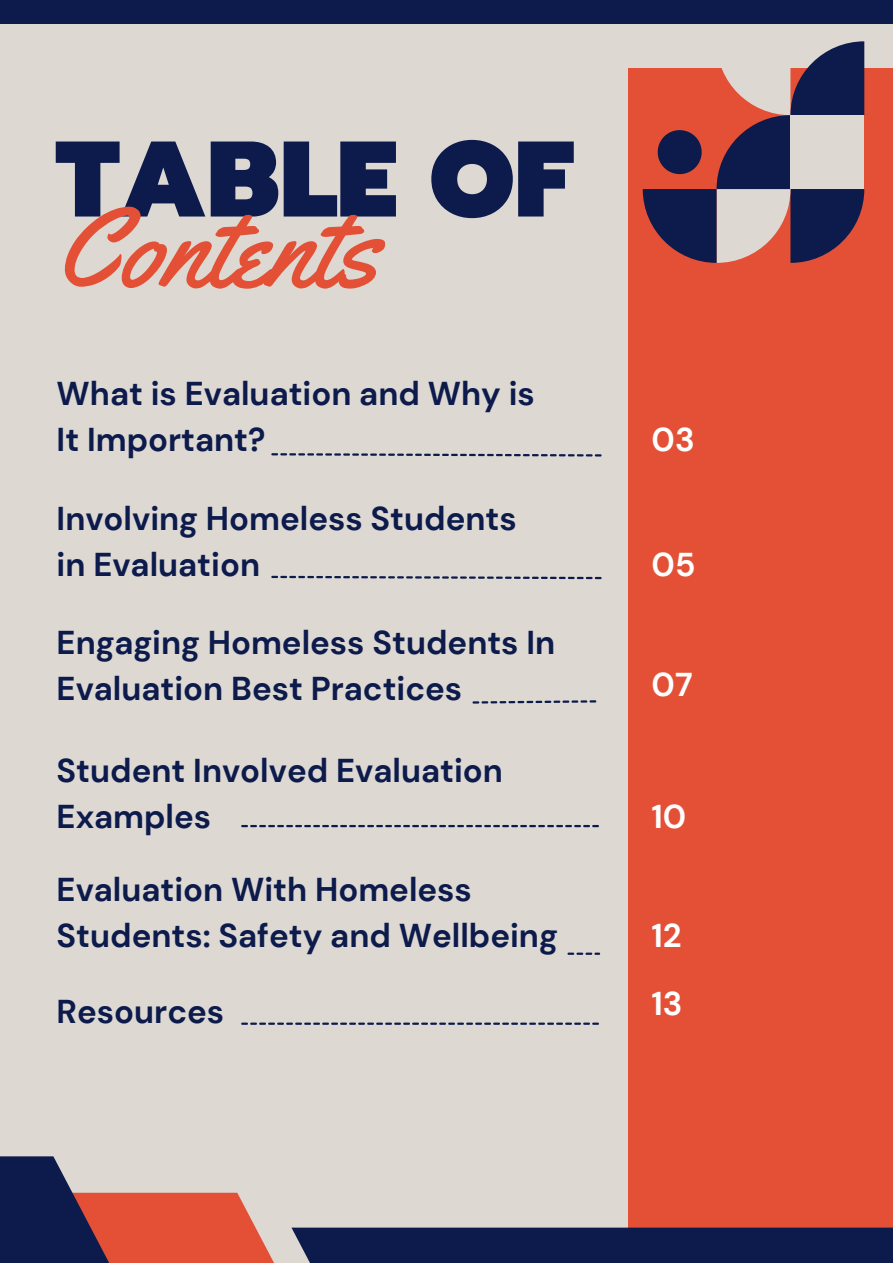
<style>
.page{position:relative;width:893px;height:1264px;background:#fff}
.page>*{position:absolute;margin:0;border:0;box-sizing:border-box;transform-origin:0 0}
.t1{font:114px "Yellowtail";color:#e45035}
.t2{font:900 107.25px "Prompt";color:#0c1b4c}
.t3{font:700 33px/46px "DM Sans";color:#0c1b4c}
.t4{font:700 33px "DM Sans";color:#fff}
</style>
<div class="page">
<div style="left:0;top:0;width:892px;height:1262px;background:#ddd8d2"></div>
<div style="left:628px;top:68px;width:264px;height:1194px;background:#e45035"></div>
<svg style="left:0;top:1156px;width:892px;height:106px"></svg>
<div style="left:0;top:0;width:892px;height:24px;background:#0c1b4c"></div>
<svg style="left:642px;top:41px;width:222px;height:222px"></svg>
<div style="left:790px;top:115px;width:74px;height:74px;background:#ddd8d2"></div>
<svg style="left:271px;top:453px;width:330px;height:3px"></svg>
<svg style="left:567px;top:952px;width:33px;height:2px"></svg>
<svg style="left:271px;top:576px;width:330px;height:3px"></svg>
<svg style="left:241px;top:825px;width:358px;height:2px"></svg>
<svg style="left:472px;top:700px;width:124px;height:3px"></svg>
<svg style="left:241px;top:1022px;width:358px;height:2px"></svg>
<p class="t2" style="left:56px;top:100px;width:519px">TABLE OF</p>
<p class="t1" style="left:56px;top:176px;width:324px">Contents</p>
<p class="t3" style="left:57px;top:371px;width:479px">What is Evaluation and Why is<br>It Important?</p>
<p class="t3" style="left:57px;top:495px;width:461px">Involving Homeless Students in Evaluation</p>
<p class="t3" style="left:57px;top:620px;width:500px">Engaging Homeless Students In<br>Evaluation Best Practices</p>
<p class="t3" style="left:57px;top:747px;width:447px">Student Involved Evaluation<br>Examples</p>
<p class="t3" style="left:57px;top:866px;width:502px">Evaluation With Homeless<br>Students: Safety and Wellbeing</p>
<p class="t4" style="left:651px;top:418px;width:45px">03</p>
<p class="t4" style="left:651px;top:543px;width:45px">05</p>
<p class="t4" style="left:651px;top:663px;width:43px">07</p>
<p class="t4" style="left:651px;top:795px;width:36px">10</p>
<p class="t4" style="left:651px;top:914px;width:32px">12</p>
<p class="t3" style="left:57px;top:988px;width:169px">Resources</p>
<p class="t4" style="left:651px;top:981px;width:33px">13</p>
</div>
